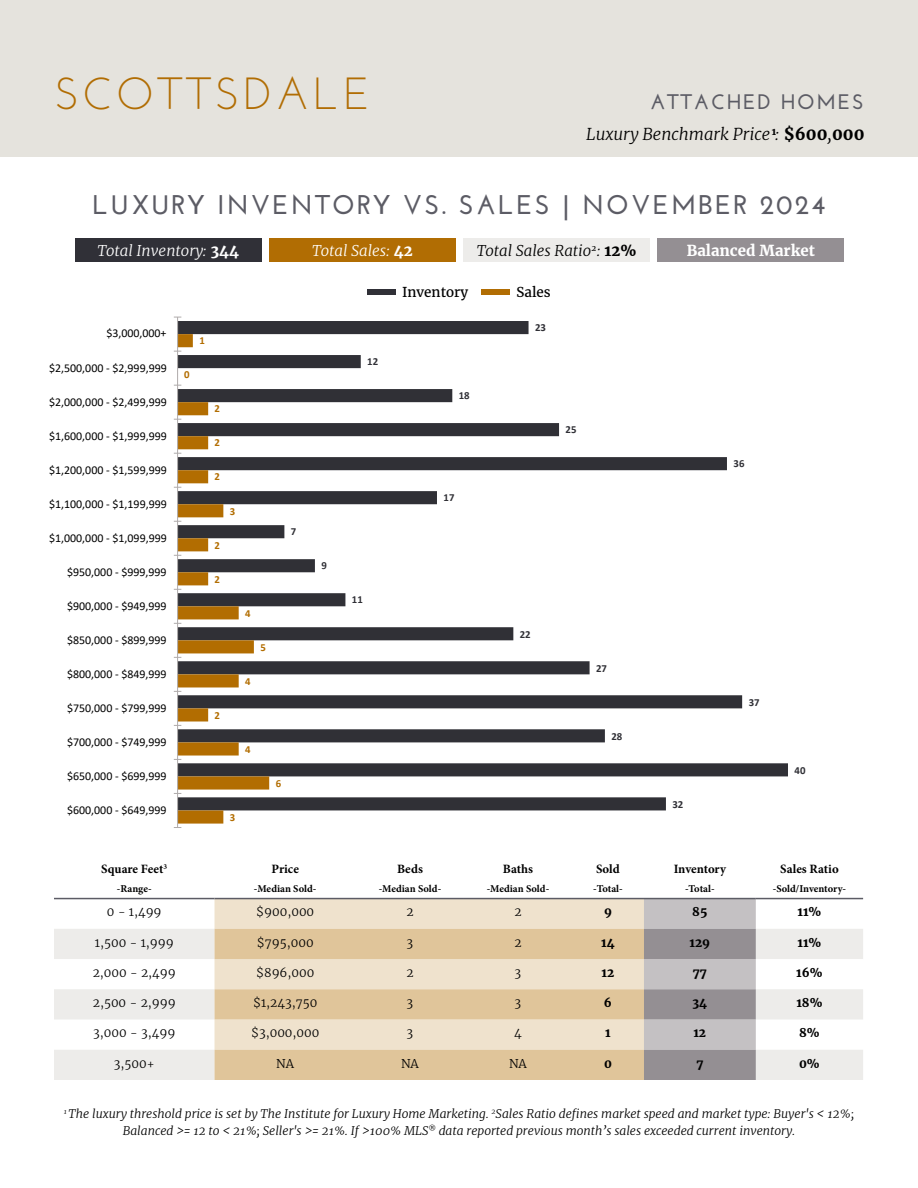
<style>
.page{position:relative;width:918px;height:1188px;background:#fff}
.page>*{position:absolute;margin:0;border:0;box-sizing:border-box;transform-origin:0 0}
.t1{font:45px "Josefin Sans";letter-spacing:.08em;color:#b16d03}
.t2{font:700 27px "Josefin Sans";letter-spacing:.08em;color:#5c5c65}
.t3{font:700 21px "Josefin Sans";letter-spacing:.08em;color:#5c5c65}
.t4{font:italic 300 16.5px "Merriweather";color:#000}
.t5{font:italic 300 15px "Merriweather";color:#fff}
.t6{font:italic 300 15px "Merriweather";color:#000}
.t7{font:700 15px "Merriweather";color:#fff}
.t8{font:13.5px "Merriweather";color:#000}
.t9{font:700 12.75px "Minion Pro";color:#000}
.t10{font:12px "Calibri";color:#000}
.t11{font:italic 300 12px/16.5px "Merriweather";color:#000;text-align:center}
.t12{font:300 12px "Merriweather";color:#000}
.t13{font:700 12px "Merriweather";color:#000}
.t14{font:700 10.8px "Calibri";color:#303036}
.t15{font:700 10.8px "Calibri";color:#b26d01}
.t16{font:700 10.5px "Minion Pro";color:#000}
.s1{font-weight:700;font-style:normal}
</style>
<div class="page">
<div style="left:0;top:0;width:918px;height:158px;background:#e5e3dd"></div>
<div style="left:215px;top:899px;width:429px;height:30px;background:#efe2cd"></div>
<svg style="left:54px;top:929px;width:809px;height:151px;fill:#edecea"></svg>
<svg style="left:215px;top:929px;width:429px;height:151px;fill:#e0c59a"></svg>
<svg style="left:644px;top:899px;width:112px;height:181px"></svg>
<hr style="left:54px;top:898px;width:161px;height:1px;background:#5c5c65">
<hr style="left:215px;top:898px;width:141px;height:1px;background:#5c5c65">
<hr style="left:356px;top:898px;width:108px;height:1px;background:#5c5c65">
<hr style="left:464px;top:898px;width:108px;height:1px;background:#5c5c65">
<hr style="left:572px;top:898px;width:72px;height:1px;background:#5c5c65">
<hr style="left:644px;top:898px;width:112px;height:1px;background:#5c5c65">
<hr style="left:756px;top:898px;width:107px;height:1px;background:#5c5c65">
<svg style="left:178px;top:321px;width:610px;height:489px"></svg>
<svg style="left:178px;top:334px;width:91px;height:490px"></svg>
<hr style="left:177px;top:317px;width:1px;height:511px;background:#afabab">
<div style="left:367px;top:289px;width:29px;height:5px;background:#303037"></div>
<div style="left:482px;top:289px;width:28px;height:5px;background:#b16d03"></div>
<div style="left:657px;top:238px;width:187px;height:24px;background:#948f93"></div>
<div style="left:75px;top:238px;width:187px;height:24px;background:#303037"></div>
<div style="left:269px;top:238px;width:187px;height:24px;background:#b16d03"></div>
<div style="left:463px;top:238px;width:187px;height:24px;background:#edecea"></div>
<h1 class="t1" style="left:54px;top:67px;width:318px">SCOTTSDALE</h1>
<h3 class="t3" style="left:650px;top:93px;width:215px">ATTACHED HOMES</h3>
<h3 class="t4" style="left:586px;top:122px;width:280px">Luxury Benchmark Price <sup>1</sup>: <span class="s1">$600</span>,<span class="s1">000</span></h3>
<h2 class="t2" style="left:93px;top:194px;width:734px">LUXURY INVENTORY VS. SALES | NOVEMBER 2024</h2>
<p class="t5" style="left:97px;top:240px;width:143px">Total Inventory: <span class="s1">344</span></p>
<p class="t5" style="left:312px;top:240px;width:102px">Total Sales: <span class="s1">42</span></p>
<p class="t6" style="left:477px;top:242px;width:161px">Total Sales Ratio<sup>2</sup> : <span class="s1">12%</span></p>
<p class="t7" style="left:687px;top:243px;width:130px">Balanced Market</p>
<p class="t10" style="left:106px;top:325px;width:62px">$3,000,000+</p>
<p class="t10" style="left:49px;top:359px;width:119px">$2,500,000 - $2,999,999</p>
<p class="t10" style="left:49px;top:393px;width:119px">$2,000,000 - $2,499,999</p>
<p class="t10" style="left:49px;top:427px;width:119px">$1,600,000 - $1,999,999</p>
<p class="t10" style="left:49px;top:461px;width:119px">$1,200,000 - $1,599,999</p>
<p class="t10" style="left:49px;top:495px;width:119px">$1,100,000 - $1,199,999</p>
<p class="t10" style="left:49px;top:529px;width:119px">$1,000,000 - $1,099,999</p>
<p class="t10" style="left:67px;top:563px;width:101px">$950,000 - $999,999</p>
<p class="t10" style="left:67px;top:597px;width:101px">$900,000 - $949,999</p>
<p class="t10" style="left:67px;top:631px;width:101px">$850,000 - $899,999</p>
<p class="t10" style="left:67px;top:666px;width:101px">$800,000 - $849,999</p>
<p class="t10" style="left:67px;top:700px;width:101px">$750,000 - $799,999</p>
<p class="t10" style="left:67px;top:734px;width:101px">$700,000 - $749,999</p>
<p class="t10" style="left:67px;top:768px;width:101px">$650,000 - $699,999</p>
<p class="t10" style="left:67px;top:802px;width:101px">$600,000 - $649,999</p>
<p class="t9" style="left:101px;top:864px;width:67px">Square Feet<sup>3</sup></p>
<p class="t16" style="left:117px;top:885px;width:36px">-Range-</p>
<p class="t15" style="left:184px;top:367px;width:7px">0</p>
<p class="t15" style="left:199px;top:333px;width:7px">1</p>
<p class="t15" style="left:215px;top:401px;width:7px">2</p>
<p class="t15" style="left:215px;top:435px;width:7px">2</p>
<p class="t15" style="left:215px;top:469px;width:7px">2</p>
<p class="t15" style="left:230px;top:503px;width:7px">3</p>
<p class="t15" style="left:215px;top:537px;width:7px">2</p>
<p class="t15" style="left:215px;top:571px;width:7px">2</p>
<p class="t14" style="left:291px;top:524px;width:7px">7</p>
<p class="t15" style="left:215px;top:708px;width:7px">2</p>
<p class="t15" style="left:245px;top:605px;width:7px">4</p>
<p class="t15" style="left:260px;top:639px;width:7px">5</p>
<p class="t15" style="left:245px;top:673px;width:7px">4</p>
<p class="t15" style="left:245px;top:742px;width:7px">4</p>
<p class="t15" style="left:230px;top:810px;width:7px">3</p>
<p class="t15" style="left:276px;top:776px;width:7px">6</p>
<p class="t14" style="left:321px;top:558px;width:7px">9</p>
<p class="t9" style="left:272px;top:864px;width:29px">Price</p>
<p class="t16" style="left:254px;top:885px;width:64px">-Median Sold-</p>
<p class="t14" style="left:367px;top:354px;width:12px">12</p>
<p class="t8" style="left:402px;top:285px;width:68px">Inventory</p>
<p class="t8" style="left:516px;top:285px;width:36px">Sales</p>
<p class="t14" style="left:535px;top:320px;width:12px">23</p>
<p class="t14" style="left:459px;top:388px;width:12px">18</p>
<p class="t14" style="left:566px;top:422px;width:12px">25</p>
<p class="t14" style="left:444px;top:490px;width:12px">17</p>
<p class="t14" style="left:352px;top:592px;width:12px">11</p>
<p class="t14" style="left:520px;top:626px;width:12px">22</p>
<p class="t14" style="left:596px;top:660px;width:12px">27</p>
<p class="t14" style="left:611px;top:728px;width:12px">28</p>
<p class="t9" style="left:397px;top:864px;width:27px">Beds</p>
<p class="t16" style="left:379px;top:885px;width:64px">-Median Sold-</p>
<p class="t9" style="left:503px;top:864px;width:32px">Baths</p>
<p class="t16" style="left:487px;top:885px;width:64px">-Median Sold-</p>
<p class="t9" style="left:596px;top:864px;width:25px">Sold</p>
<p class="t16" style="left:593px;top:885px;width:31px">-Total-</p>
<p class="t14" style="left:734px;top:456px;width:12px">36</p>
<p class="t14" style="left:749px;top:694px;width:12px">37</p>
<p class="t14" style="left:673px;top:796px;width:12px">32</p>
<p class="t9" style="left:674px;top:864px;width:54px">Inventory</p>
<p class="t16" style="left:685px;top:885px;width:31px">-Total-</p>
<p class="t14" style="left:795px;top:762px;width:12px">40</p>
<p class="t9" style="left:780px;top:864px;width:60px">Sales Ratio</p>
<p class="t16" style="left:773px;top:885px;width:75px">-Sold/Inventory-</p>
<p class="t12" style="left:107px;top:906px;width:56px">0 - 1,499</p>
<p class="t12" style="left:256px;top:906px;width:59px">$900,000</p>
<p class="t12" style="left:406px;top:906px;width:9px">2</p>
<p class="t12" style="left:514px;top:906px;width:9px">2</p>
<p class="t13" style="left:604px;top:906px;width:9px">9</p>
<p class="t13" style="left:692px;top:906px;width:17px">85</p>
<p class="t13" style="left:798px;top:906px;width:25px">11%</p>
<p class="t12" style="left:95px;top:936px;width:80px">1,500 - 1,999</p>
<p class="t12" style="left:257px;top:936px;width:58px">$795,000</p>
<p class="t12" style="left:407px;top:936px;width:8px">3</p>
<p class="t12" style="left:514px;top:936px;width:9px">2</p>
<p class="t13" style="left:601px;top:936px;width:15px">14</p>
<p class="t13" style="left:690px;top:936px;width:22px">129</p>
<p class="t13" style="left:798px;top:936px;width:25px">11%</p>
<p class="t12" style="left:93px;top:966px;width:84px">2,000 - 2,499</p>
<p class="t12" style="left:256px;top:966px;width:60px">$896,000</p>
<p class="t12" style="left:406px;top:966px;width:9px">2</p>
<p class="t12" style="left:515px;top:966px;width:8px">3</p>
<p class="t13" style="left:602px;top:966px;width:14px">12</p>
<p class="t13" style="left:693px;top:966px;width:15px">77</p>
<p class="t13" style="left:796px;top:966px;width:28px">16%</p>
<p class="t12" style="left:93px;top:997px;width:84px">2,500 - 2,999</p>
<p class="t12" style="left:253px;top:997px;width:66px">$1,243,750</p>
<p class="t12" style="left:407px;top:997px;width:8px">3</p>
<p class="t12" style="left:515px;top:997px;width:8px">3</p>
<p class="t13" style="left:604px;top:997px;width:10px">6</p>
<p class="t13" style="left:693px;top:997px;width:16px">34</p>
<p class="t13" style="left:796px;top:997px;width:28px">18%</p>
<p class="t12" style="left:93px;top:1027px;width:84px">3,000 - 3,499</p>
<p class="t12" style="left:251px;top:1027px;width:70px">$3,000,000</p>
<p class="t12" style="left:407px;top:1027px;width:8px">3</p>
<p class="t12" style="left:514px;top:1027px;width:9px">4</p>
<p class="t13" style="left:605px;top:1027px;width:7px">1</p>
<p class="t13" style="left:693px;top:1027px;width:14px">12</p>
<p class="t13" style="left:799px;top:1027px;width:22px">8%</p>
<p class="t12" style="left:114px;top:1057px;width:42px">3,500+</p>
<p class="t12" style="left:276px;top:1057px;width:19px">NA</p>
<p class="t12" style="left:401px;top:1057px;width:19px">NA</p>
<p class="t12" style="left:509px;top:1057px;width:19px">NA</p>
<p class="t13" style="left:604px;top:1057px;width:9px">0</p>
<p class="t13" style="left:696px;top:1057px;width:8px">7</p>
<p class="t13" style="left:799px;top:1057px;width:22px">0%</p>
<p class="t11" style="left:64px;top:1106px;width:792px"><sup>1</sup> The luxury threshold price is set by The Institute for Luxury Home Marketing. <sup>2</sup>Sales Ratio defines market speed and market type: Buyer's &lt; 12%;<br>Balanced &gt;= 12 to &lt; 21%; Seller's &gt;= 21%. If &gt;100% MLS<sup>®</sup> data reported previous month’s sales exceeded current inventory.</p>
</div>
